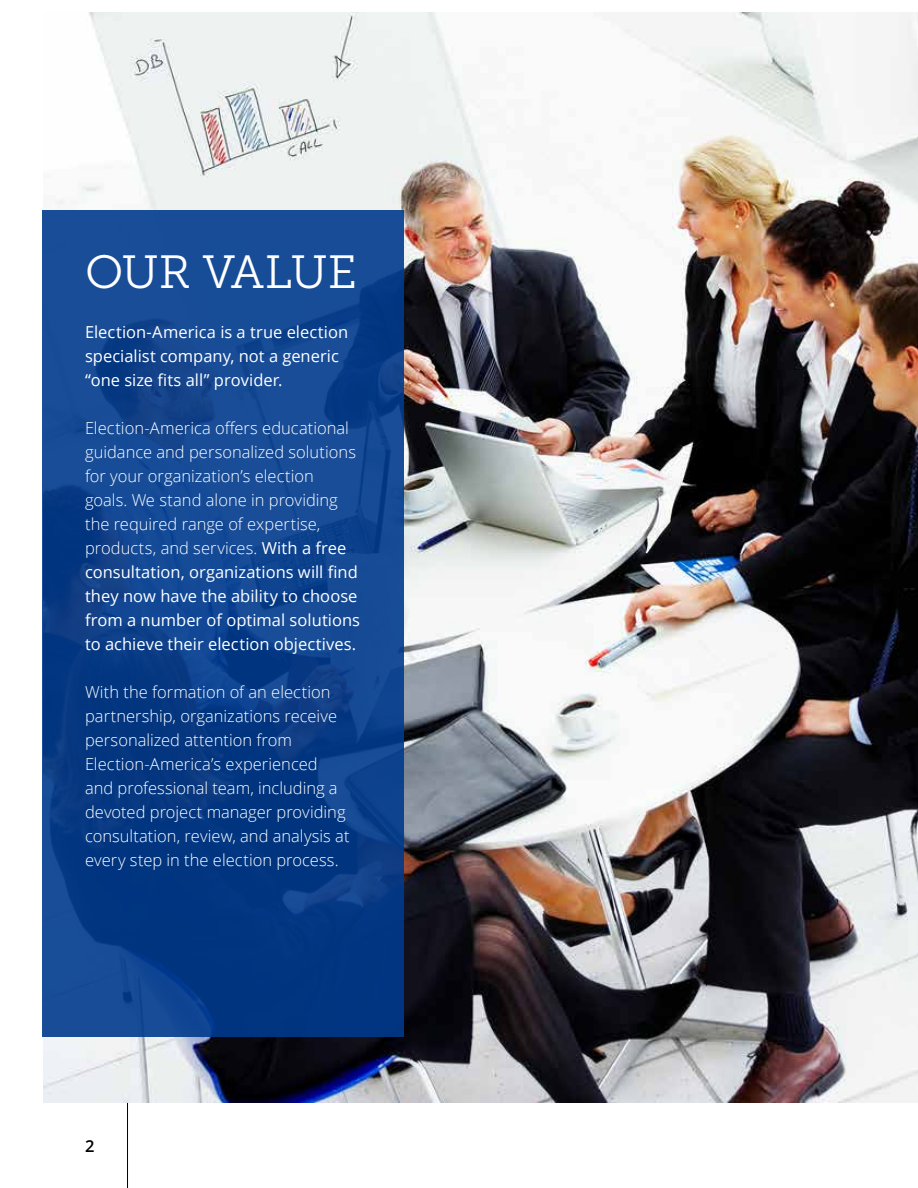
<style>
.page{position:relative;width:918px;height:1188px;background:#fff}
.page>*{position:absolute;margin:0;border:0;box-sizing:border-box;transform-origin:0 0}
.t1{font:46.5px "Museo Slab 300";letter-spacing:-.015em;color:#fff}
.t2{font:300 16.5px/24px "Open Sans";color:#fff}
.t3{font:16.5px/24px "Open Sans";color:#fff}
.t4{font:600 16.5px "Open Sans";color:#000}
.s1{font-weight:400}
</style>
<div class="page">
<img style="left:44px;top:13px;width:873px;height:1090px">
<svg style="left:43px;top:210px;width:361px;height:826px;background:#0d418c"></svg>
<hr style="left:127px;top:1103px;width:1px;height:85px;background:#000">
<h1 class="t1" style="left:85px;top:246px;width:273px">OUR VALUE</h1>
<p class="t3" style="left:85px;top:319px;width:265px">Election-America is a true election specialist company, not a generic “one size fits all” provider.</p>
<p class="t2" style="left:85px;top:415px;width:276px">Election-America offers educational guidance and personalized solutions for your organization’s election goals. We stand alone in providing the required range of expertise, products, and services. <span class="s1">With a free consultation, organizations will find they now have the ability to choose from a number of optimal solutions to achieve their election objectives.</span></p>
<p class="t2" style="left:85px;top:679px;width:266px">With the formation of an election partnership, organizations receive personalized attention from Election-America’s experienced and professional team, including a devoted project manager providing consultation, review, and analysis at every step in the election process.</p>
<p class="t4" style="left:85px;top:1134px;width:11px">2</p>
</div>
